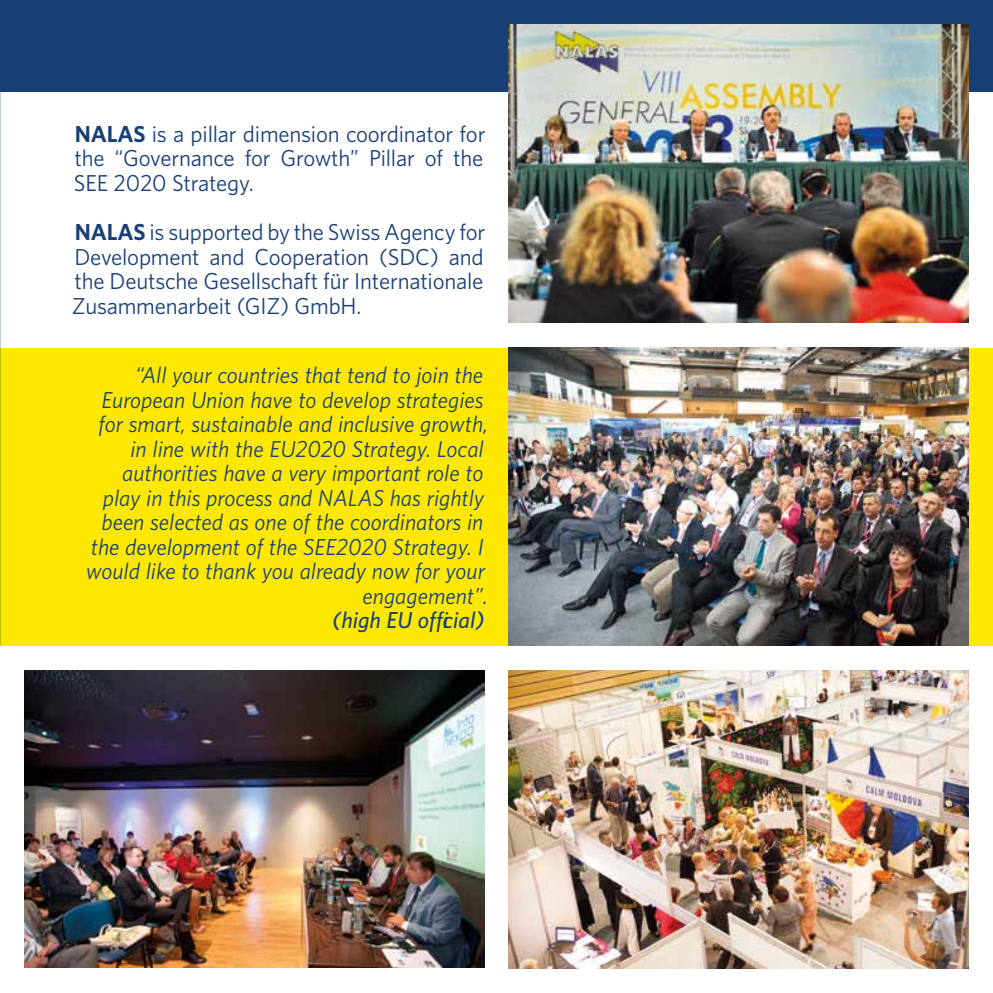
<style>
.page{position:relative;width:993px;height:993px;background:#fff}
.page>*{position:absolute;margin:0;border:0;box-sizing:border-box;transform-origin:0 0}
.t1{font:italic 21px/24.5px "UNFPA Text";color:#184077;text-align:right}
.t2{font:21px/24.5px "UNFPA Text";letter-spacing:-.01em;color:#184077;text-align:justify}
.t3{font:italic 600 21px "UNFPA";color:#184077}
.s1{font-family:"UNFPA";font-weight:700}
</style>
<div class="page">
<img style="left:0;top:0;width:1px;height:645px">
<div style="left:0;top:347px;width:992px;height:298px;background:#ffe800"></div>
<img style="left:508px;top:347px;width:459px;height:298px">
<img style="left:25px;top:670px;width:459px;height:296px">
<img style="left:508px;top:670px;width:459px;height:297px">
<div style="left:0;top:0;width:992px;height:92px;background:#184077"></div>
<img style="left:508px;top:25px;width:459px;height:297px">
<p class="t2" style="left:74px;top:121px;width:413px"><span class="s1">NALAS</span> is a pillar dimension coordinator for the “Governance for Growth” Pillar of the SEE 2020 Strategy.</p>
<p class="t2" style="left:72px;top:219px;width:415px"><span class="s1">NALAS</span> is supported by the Swiss Agency for Development and Cooperation (SDC) and the Deutsche Gesellschaft für Internationale Zusammenarbeit (GIZ) GmbH.</p>
<p class="t1" style="left:86px;top:362px;width:403px">“All your countries that tend to join the European Union have to develop strategies for smart, sustainable and inclusive growth, in line with the EU2020 Strategy. Local authorities have a very important role to play in this process and NALAS has rightly been selected as one of the coordinators in the development of the SEE2020 Strategy. I would like to thank you already now for your engagement”.</p>
<p class="t3" style="left:332px;top:606px;width:154px">(high EU official)</p>
</div>
